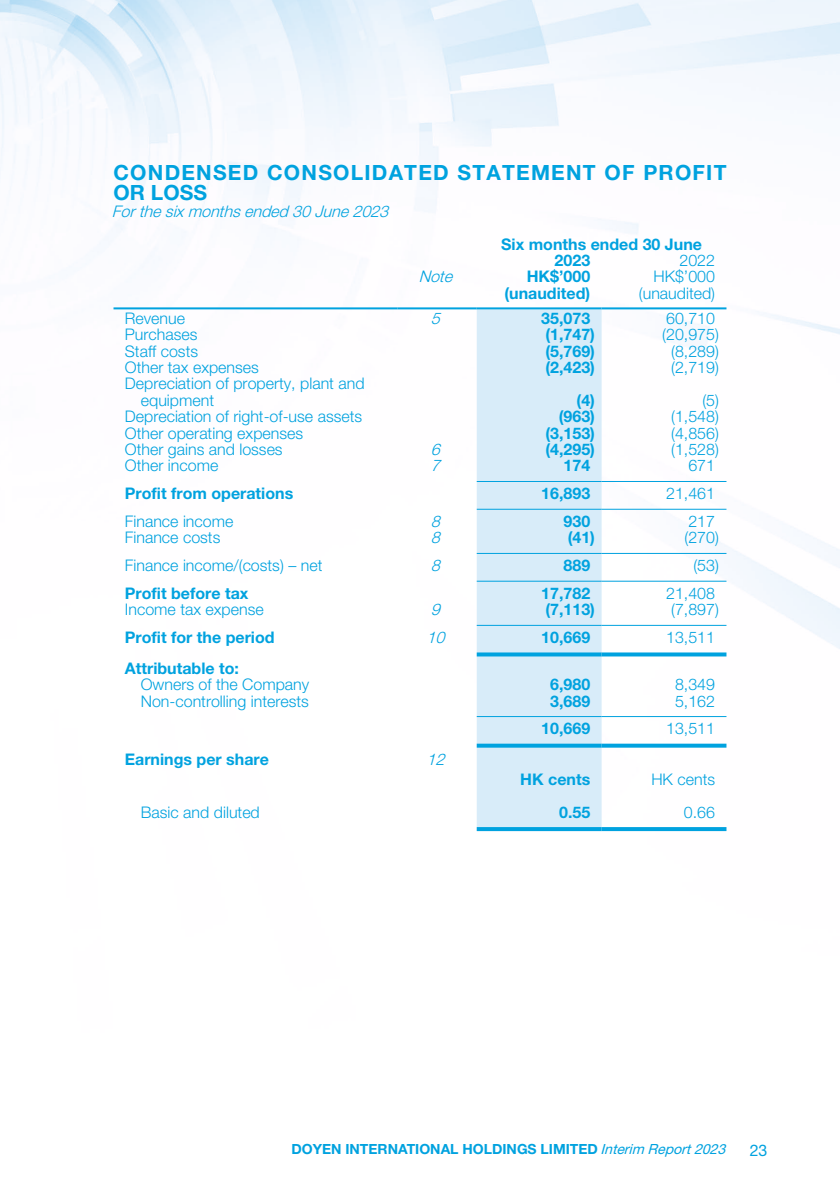
<style>
.page{position:relative;width:840px;height:1191px;background:#fff}
.page>*{position:absolute;margin:0;border:0;box-sizing:border-box;transform-origin:0 0}
.t1{font:700 21px/20px "Helvetica Neue LT Std";letter-spacing:.06em;color:#00a2df}
.t2{font:300 16px/16.4px "Helvetica Neue LT Std";color:#00a2df}
.t3{font:700 16px/16.4px "Helvetica Neue LT Std";color:#00a2df}
.t4{font:italic 300 16px "Helvetica Neue LT Std";color:#00a2df}
.t5{font:16px "Helvetica Neue LT Std";color:#00a2df}
.t6{font:700 14px "Helvetica Neue LT Std";color:#00a2df}
.s1{font-weight:400;font-style:italic}
</style>
<div class="page">
<img style="left:0;top:0;width:839px;height:832px">
<div style="left:476px;top:309px;width:125px;height:518px;background:#d8ecf9"></div>
<hr style="left:113px;top:307px;width:284px;height:2px;background:#00a2df">
<hr style="left:397px;top:307px;width:79px;height:2px;background:#00a2df">
<hr style="left:476px;top:307px;width:125px;height:2px;background:#00a2df">
<hr style="left:601px;top:307px;width:125px;height:2px;background:#00a2df">
<hr style="left:476px;top:481px;width:125px;height:1px;background:#00a2df">
<hr style="left:601px;top:481px;width:125px;height:1px;background:#00a2df">
<hr style="left:476px;top:509px;width:125px;height:1px;background:#00a2df">
<hr style="left:601px;top:509px;width:125px;height:1px;background:#00a2df">
<hr style="left:476px;top:553px;width:125px;height:1px;background:#00a2df">
<hr style="left:601px;top:553px;width:125px;height:1px;background:#00a2df">
<hr style="left:476px;top:580px;width:125px;height:1px;background:#00a2df">
<hr style="left:601px;top:580px;width:125px;height:1px;background:#00a2df">
<hr style="left:476px;top:625px;width:125px;height:1px;background:#00a2df">
<hr style="left:601px;top:625px;width:125px;height:1px;background:#00a2df">
<svg style="left:476px;top:652px;width:125px;height:4px"></svg>
<svg style="left:601px;top:652px;width:125px;height:4px"></svg>
<hr style="left:476px;top:716px;width:125px;height:1px;background:#00a2df">
<hr style="left:601px;top:716px;width:125px;height:1px;background:#00a2df">
<svg style="left:476px;top:743px;width:125px;height:4px"></svg>
<svg style="left:601px;top:743px;width:125px;height:4px"></svg>
<svg style="left:476px;top:827px;width:125px;height:4px"></svg>
<svg style="left:601px;top:827px;width:125px;height:4px"></svg>
<h1 class="t1" style="left:113px;top:162px;width:614px">CONDENSED CONSOLIDATED STATEMENT OF PROFIT<br>OR LOSS</h1>
<p class="t4" style="left:112px;top:201px;width:282px">Forthesixmonthsended30June2023</p>
<p class="t3" style="left:554px;top:235px;width:149px;text-indent:-53px">Six months ended 30 June<br>2023</p>
<p class="t2" style="left:679px;top:252px;width:37px">2022</p>
<p class="t4" style="left:418px;top:267px;width:40px">Note</p>
<p class="t3" style="left:526px;top:268px;width:65px">HK$’000</p>
<p class="t2" style="left:653px;top:268px;width:63px">HK$’000</p>
<p class="t3" style="left:504px;top:284px;width:87px">(unaudited)</p>
<p class="t2" style="left:638px;top:285px;width:78px">(unaudited)</p>
<p class="t2" style="left:125px;top:309px;width:62px">Revenue</p>
<p class="t4" style="left:430px;top:308px;width:15px">5</p>
<p class="t3" style="left:541px;top:309px;width:50px">35,073</p>
<p class="t2" style="left:665px;top:309px;width:50px">60,710</p>
<p class="t2" style="left:125px;top:326px;width:74px">Purchases</p>
<p class="t3" style="left:545px;top:326px;width:51px">(1,747)</p>
<p class="t2" style="left:662px;top:326px;width:58px">(20,975)</p>
<p class="t2" style="left:125px;top:342px;width:75px">Staff costs</p>
<p class="t3" style="left:545px;top:342px;width:51px">(5,769)</p>
<p class="t2" style="left:670px;top:342px;width:49px">(8,289)</p>
<p class="t2" style="left:125px;top:359px;width:135px">Other tax expenses</p>
<p class="t3" style="left:545px;top:359px;width:51px">(2,423)</p>
<p class="t2" style="left:670px;top:359px;width:49px">(2,719)</p>
<p class="t2" style="left:141px;top:375px;width:225px;text-indent:-16px">Depreciation of property, plant and equipment</p>
<p class="t3" style="left:576px;top:391px;width:20px">(4)</p>
<p class="t2" style="left:702px;top:391px;width:18px">(5)</p>
<p class="t2" style="left:125px;top:408px;width:239px">Depreciation of right-of-use assets</p>
<p class="t3" style="left:558px;top:408px;width:38px">(963)</p>
<p class="t2" style="left:670px;top:408px;width:49px">(1,548)</p>
<p class="t2" style="left:125px;top:424px;width:180px">Other operating expenses</p>
<p class="t3" style="left:545px;top:424px;width:51px">(3,153)</p>
<p class="t2" style="left:670px;top:424px;width:49px">(4,856)</p>
<p class="t2" style="left:125px;top:441px;width:159px">Other gains and losses</p>
<p class="t4" style="left:430px;top:439px;width:15px">6</p>
<p class="t3" style="left:545px;top:441px;width:51px">(4,295)</p>
<p class="t2" style="left:670px;top:441px;width:49px">(1,528)</p>
<p class="t2" style="left:125px;top:457px;width:95px">Other income</p>
<p class="t4" style="left:430px;top:456px;width:15px">7</p>
<p class="t3" style="left:563px;top:457px;width:28px">174</p>
<p class="t2" style="left:688px;top:457px;width:28px">671</p>
<p class="t3" style="left:125px;top:485px;width:170px">Profit from operations</p>
<p class="t3" style="left:541px;top:485px;width:50px">16,893</p>
<p class="t2" style="left:665px;top:485px;width:50px">21,461</p>
<p class="t2" style="left:125px;top:513px;width:110px">Finance income</p>
<p class="t4" style="left:430px;top:511px;width:15px">8</p>
<p class="t3" style="left:563px;top:513px;width:28px">930</p>
<p class="t2" style="left:688px;top:513px;width:28px">217</p>
<p class="t2" style="left:125px;top:529px;width:97px">Finance costs</p>
<p class="t4" style="left:430px;top:528px;width:15px">8</p>
<p class="t3" style="left:567px;top:529px;width:29px">(41)</p>
<p class="t2" style="left:684px;top:529px;width:36px">(270)</p>
<p class="t2" style="left:125px;top:557px;width:199px">Finance income/(costs) – net</p>
<p class="t4" style="left:430px;top:555px;width:15px">8</p>
<p class="t3" style="left:563px;top:557px;width:28px">889</p>
<p class="t2" style="left:693px;top:557px;width:27px">(53)</p>
<p class="t3" style="left:125px;top:584px;width:125px">Profit before tax</p>
<p class="t3" style="left:541px;top:584px;width:50px">17,782</p>
<p class="t2" style="left:665px;top:584px;width:50px">21,408</p>
<p class="t2" style="left:125px;top:601px;width:140px">Income tax expense</p>
<p class="t4" style="left:430px;top:600px;width:15px">9</p>
<p class="t3" style="left:545px;top:601px;width:51px">(7,113)</p>
<p class="t2" style="left:670px;top:601px;width:49px">(7,897)</p>
<p class="t3" style="left:125px;top:629px;width:151px">Profit for the period</p>
<p class="t4" style="left:426px;top:627px;width:24px">10</p>
<p class="t3" style="left:541px;top:629px;width:50px">10,669</p>
<p class="t2" style="left:665px;top:629px;width:50px">13,511</p>
<p class="t3" style="left:125px;top:659px;width:116px">Attributable to:</p>
<p class="t2" style="left:141px;top:676px;width:170px">Owners of the Company</p>
<p class="t3" style="left:550px;top:676px;width:42px">6,980</p>
<p class="t2" style="left:674px;top:676px;width:42px">8,349</p>
<p class="t2" style="left:141px;top:692px;width:170px">Non-controlling interests</p>
<p class="t3" style="left:550px;top:692px;width:42px">3,689</p>
<p class="t2" style="left:674px;top:692px;width:42px">5,162</p>
<p class="t3" style="left:541px;top:720px;width:50px">10,669</p>
<p class="t2" style="left:665px;top:720px;width:50px">13,511</p>
<p class="t3" style="left:125px;top:750px;width:145px">Earnings per share</p>
<p class="t4" style="left:426px;top:749px;width:24px">12</p>
<p class="t3" style="left:520px;top:770px;width:71px">HK cents</p>
<p class="t2" style="left:651px;top:770px;width:65px">HK cents</p>
<p class="t2" style="left:141px;top:803px;width:120px">Basic and diluted</p>
<p class="t3" style="left:558px;top:803px;width:33px">0.55</p>
<p class="t2" style="left:683px;top:803px;width:33px">0.66</p>
<p class="t6" style="left:291px;top:1140px;width:439px">DOYEN INTERNATIONAL HOLDINGS LIMITED <span class="s1">Interim Report2023</span></p>
<p class="t5" style="left:749px;top:1140px;width:19px">23</p>
</div>
